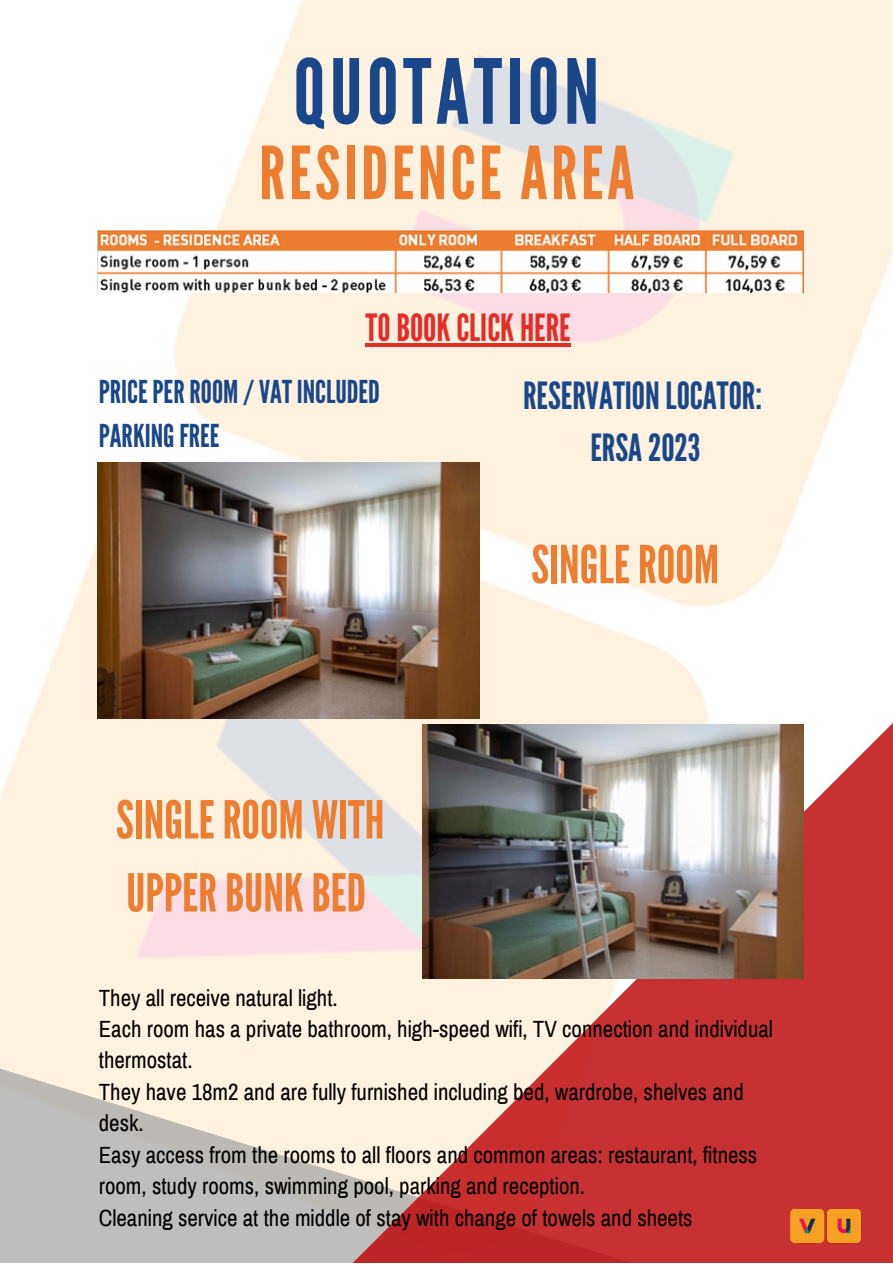
<style>
.page{position:relative;width:893px;height:1264px;background:#fff}
.page>*{position:absolute;margin:0;border:0;box-sizing:border-box;transform-origin:0 0}
.t1{font:89.4px "League Gothic";letter-spacing:.05em;color:#1a4789}
.t2{font:72.9px "League Gothic";letter-spacing:.05em;color:#ed7d31}
.t3{font:52.2px/73.1px "League Gothic";color:#ed7d31}
.t4{font:37.35px/51.8px "League Gothic";color:#1a4789;text-align:center}
.t5{font:37.35px "League Gothic";color:#e52d27}
.t6{font:31.5px/43.8px "League Gothic";color:#1a4789}
.t7{font:22.95px/31.5px "Archivo Narrow";color:#000}
</style>
<div class="page">
<img style="left:0;top:0;width:892px;height:1024px">
<svg style="left:0;top:1024px;width:268px;height:238px;background:#d4cfc8"></svg>
<svg style="left:268px;top:631px;width:624px;height:631px;background:#df9590"></svg>
<img style="left:784px;top:1187px;width:82px;height:75px">
<img style="left:97px;top:463px;width:382px;height:255px">
<img style="left:422px;top:724px;width:381px;height:254px">
<img style="left:97px;top:230px;width:706px;height:62px">
<hr style="left:365px;top:343px;width:205px;height:4px;background:#e52d27">
<h1 class="t1" style="left:293px;top:40px;width:307px">QUOTATION</h1>
<h2 class="t2" style="left:259px;top:131px;width:377px">RESIDENCE AREA</h2>
<h3 class="t5" style="left:365px;top:306px;width:207px">TOBOOKCLICKHERE</h3>
<h3 class="t6" style="left:99px;top:370px;width:283px">PRICEPERROOM /VATINCLUDED<br>PARKINGFREE</h3>
<h3 class="t3" style="left:116px;top:784px;width:270px">SINGLEROOM WITH<br>UPPERBUNKBED</h3>
<h3 class="t4" style="left:523px;top:371px;width:240px">RESERVATIONLOCATOR:<br>ERSA2023</h3>
<h3 class="t3" style="left:531px;top:529px;width:189px">SINGLEROOM</h3>
<p class="t7" style="left:99px;top:982px;width:675px">They all receive natural light.<br>Each room has a private bathroom, high-speed wifi, TV connection and individual thermostat.<br>They have 18m2 and are fully furnished including bed, wardrobe, shelves and desk.<br>Easy access from the rooms to all floors and common areas: restaurant, fitness room, study rooms, swimming pool, parking and reception.<br>Cleaning service at the middle of stay with change of towels and sheets</p>
</div>
